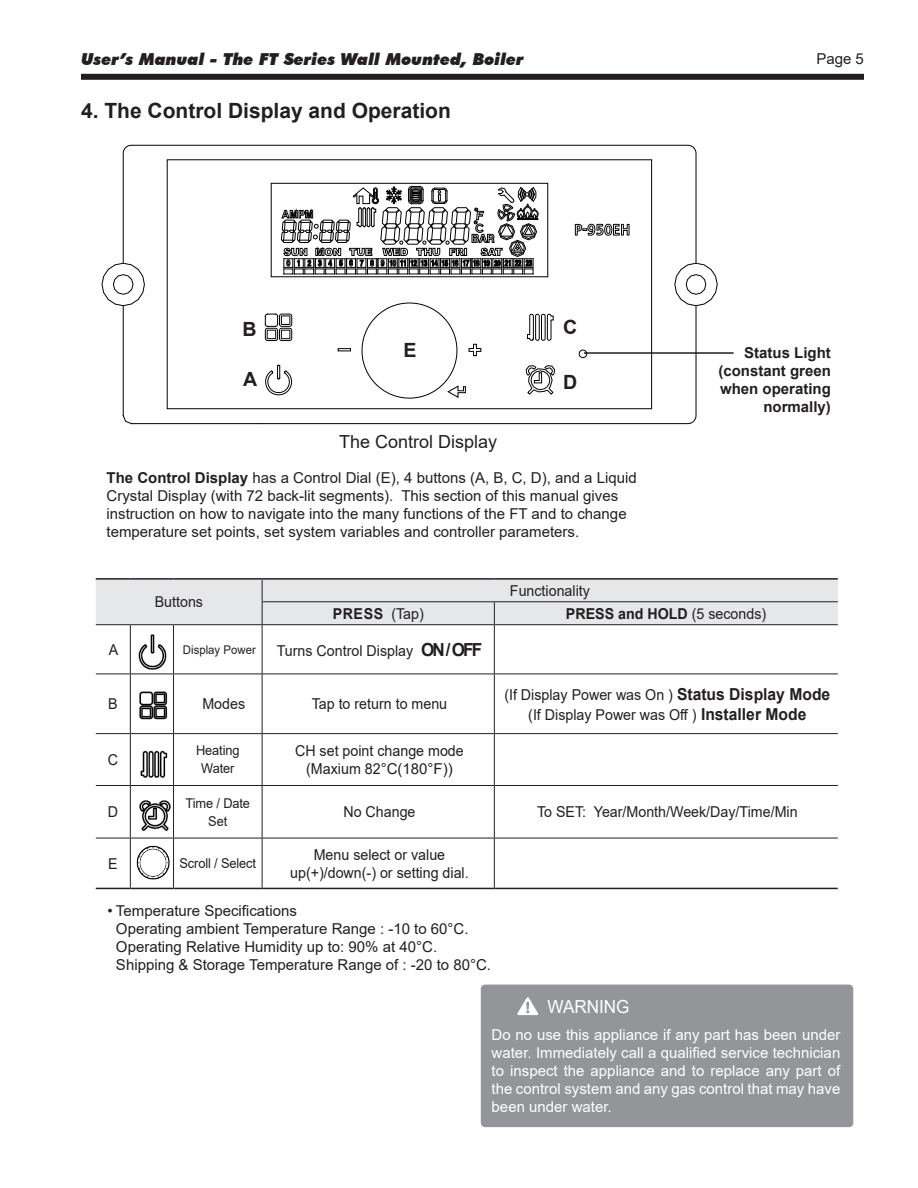
<style>
.page{position:relative;width:918px;height:1188px;background:#fff}
.page>*{position:absolute;margin:0;border:0;box-sizing:border-box;transform-origin:0 0}
.Section_Title{font:700 21px "Arial";color:#231f20}
.t1{font:700 19.65px "Arial";color:#231f20}
.t2{font:18px "Arial";color:#231f20}
.t3{font:18px "Arial";color:#fff;scale:.95 1}
.t4{font:italic 900 16.5px "Futura BT";color:#231f20}
.t5{font:15px/18px "Arial";color:#231f20}
.t6{font:15px/18px "Arial";color:#231f20;text-align:center;scale:.95 1}
.t7{font:15px/18px "Arial";color:#fff;text-align:justify}
.t8{font:700 15px/18px "Arial";color:#231f20;text-align:right}
.t9{font:700 15px "Arial";color:#231f20;scale:.95 1}
.t10{font:13.5px/18px "Arial";letter-spacing:-.01em;color:#231f20;text-align:center;scale:.95 1}
.t11{font:12px "Arial";color:#231f20;scale:.95 1}
.s1{font-weight:700}
.s2{font-weight:400}
.s3{font-weight:700;font-size:18px}
.s4{font-weight:700;font-size:16.5px}
</style>
<div class="page">
<div style="left:81px;top:74px;width:783px;height:6px;background:#231f20"></div>
<svg style="left:96px;top:625px;width:166px;height:263px"></svg>
<hr style="left:96px;top:578px;width:34px;height:2px;background:#231f20">
<hr style="left:130px;top:578px;width:44px;height:2px;background:#231f20">
<hr style="left:174px;top:578px;width:88px;height:2px;background:#231f20">
<hr style="left:262px;top:578px;width:232px;height:2px;background:#231f20">
<hr style="left:494px;top:578px;width:344px;height:2px;background:#231f20">
<hr style="left:96px;top:674px;width:34px;height:1px;background:#231f20">
<hr style="left:174px;top:674px;width:88px;height:1px;background:#231f20">
<hr style="left:494px;top:674px;width:344px;height:1px;background:#231f20">
<hr style="left:96px;top:733px;width:34px;height:1px;background:#231f20">
<hr style="left:130px;top:733px;width:44px;height:1px;background:#231f20">
<hr style="left:174px;top:733px;width:88px;height:1px;background:#231f20">
<hr style="left:494px;top:733px;width:344px;height:1px;background:#231f20">
<hr style="left:96px;top:785px;width:34px;height:1px;background:#231f20">
<hr style="left:174px;top:785px;width:88px;height:1px;background:#231f20">
<hr style="left:494px;top:785px;width:344px;height:1px;background:#231f20">
<hr style="left:130px;top:625px;width:1px;height:49px;background:#231f20">
<hr style="left:173px;top:625px;width:1px;height:49px;background:#231f20">
<hr style="left:262px;top:625px;width:1px;height:49px;background:#231f20">
<hr style="left:494px;top:625px;width:1px;height:49px;background:#231f20">
<hr style="left:130px;top:674px;width:1px;height:59px;background:#231f20">
<hr style="left:173px;top:674px;width:1px;height:59px;background:#231f20">
<hr style="left:262px;top:674px;width:232px;height:1px;background:#231f20">
<hr style="left:262px;top:674px;width:1px;height:59px;background:#231f20">
<hr style="left:494px;top:674px;width:1px;height:59px;background:#231f20">
<hr style="left:130px;top:734px;width:1px;height:51px;background:#231f20">
<hr style="left:173px;top:734px;width:1px;height:51px;background:#231f20">
<hr style="left:262px;top:733px;width:232px;height:1px;background:#231f20">
<hr style="left:262px;top:734px;width:1px;height:51px;background:#231f20">
<hr style="left:494px;top:734px;width:1px;height:51px;background:#231f20">
<hr style="left:130px;top:786px;width:1px;height:52px;background:#231f20">
<hr style="left:173px;top:786px;width:1px;height:52px;background:#231f20">
<hr style="left:262px;top:785px;width:232px;height:1px;background:#231f20">
<hr style="left:262px;top:786px;width:1px;height:52px;background:#231f20">
<hr style="left:494px;top:786px;width:1px;height:52px;background:#231f20">
<svg style="left:96px;top:579px;width:742px;height:46px;background:#dddee0"></svg>
<hr style="left:494px;top:624px;width:344px;height:1px;background:#231f20">
<hr style="left:96px;top:838px;width:34px;height:1px;background:#231f20">
<hr style="left:130px;top:838px;width:1px;height:50px;background:#231f20">
<hr style="left:174px;top:838px;width:88px;height:1px;background:#231f20">
<hr style="left:173px;top:838px;width:1px;height:50px;background:#231f20">
<hr style="left:262px;top:838px;width:232px;height:1px;background:#231f20">
<hr style="left:262px;top:838px;width:1px;height:50px;background:#231f20">
<hr style="left:494px;top:838px;width:344px;height:1px;background:#231f20">
<hr style="left:494px;top:838px;width:1px;height:50px;background:#231f20">
<hr style="left:96px;top:888px;width:34px;height:1px;background:#231f20">
<hr style="left:130px;top:888px;width:44px;height:1px;background:#231f20">
<hr style="left:174px;top:888px;width:88px;height:1px;background:#231f20">
<hr style="left:262px;top:888px;width:232px;height:1px;background:#231f20">
<hr style="left:494px;top:888px;width:344px;height:1px;background:#231f20">
<img style="left:132px;top:845px;width:47px;height:39px">
<hr style="left:584px;top:352px;width:150px;height:2px;background:#231f20">
<img style="left:117px;top:793px;width:70px;height:52px">
<img style="left:116px;top:630px;width:71px;height:97px">
<img style="left:117px;top:743px;width:70px;height:43px">
<svg style="left:394px;top:302px;width:31px;height:3px"></svg>
<svg style="left:122px;top:145px;width:575px;height:119px"></svg>
<hr style="left:131px;top:423px;width:130px;height:1px;background:#030303">
<svg style="left:260px;top:305px;width:437px;height:119px"></svg>
<svg style="left:101px;top:262px;width:44px;height:44px"></svg>
<svg style="left:674px;top:262px;width:44px;height:44px"></svg>
<hr style="left:123px;top:306px;width:1px;height:109px;background:#030303">
<svg style="left:122px;top:415px;width:9px;height:9px"></svg>
<div style="left:271px;top:183px;width:277px;height:94px;border:1px solid #030303"></div>
<svg style="left:281px;top:186px;width:258px;height:89px"></svg>
<svg style="left:525px;top:365px;width:30px;height:30px"></svg>
<svg style="left:527px;top:314px;width:27px;height:27px"></svg>
<svg style="left:575px;top:223px;width:55px;height:13px"></svg>
<div style="left:481px;top:985px;width:372px;height:142px;background:#939598;border-radius:4px"></div>
<svg style="left:517px;top:997px;width:21px;height:18px"></svg>
<p class="t1" style="left:376px;top:40px;width:69px">55page</p>
<p class="t4" style="left:81px;top:49px;width:444px">User’s Manual - The FT Series Wall Mounted, Boiler</p>
<p class="t5" style="left:816px;top:50px;width:49px">Page 5</p>
<p class="Section_Title" style="left:81px;top:96px;width:371px">4. The Control Display and Operation</p>
<p class="Section_Title" style="left:86px;top:53px;width:437px">SECTION 5 Control Display and Operation</p>
<p class="t1" style="left:243px;top:316px;width:16px">B</p>
<p class="t1" style="left:563px;top:314px;width:16px">C</p>
<p class="t1" style="left:403px;top:337px;width:15px">E</p>
<p class="t1" style="left:243px;top:366px;width:16px">A</p>
<p class="t1" style="left:563px;top:369px;width:16px">D</p>
<p class="t2" style="left:339px;top:429px;width:160px">The Control Display</p>
<p class="t5" style="left:107px;top:469px;width:532px"><span class="s1">The Control Display</span> has a Control Dial (E), 4 buttons (A, B, C, D), and a Liquid Crystal Display (with 72 back-lit segments). This section of this manual gives instruction on how to navigate into the many functions of the FT and to change temperature set points, set system variables and controller parameters.</p>
<p class="t8" style="left:718px;top:344px;width:114px">Status Light (constant green when operating normally)</p>
<p class="t6" style="left:155px;top:593px;width:52px">Buttons</p>
<p class="t6" style="left:510px;top:581px;width:86px">Functionality</p>
<p class="t9" style="left:333px;top:603px;width:97px">PRESS <span class="s2">(Tap)</span></p>
<p class="t9" style="left:566px;top:603px;width:212px">PRESS and HOLD <span class="s2">(5 seconds)</span></p>
<p class="t6" style="left:109px;top:640px;width:12px">A</p>
<p class="t11" style="left:183px;top:641px;width:78px">Display Power</p>
<p class="t6" style="left:277px;top:641px;width:218px">Turns Control Display <span class="s3">ON /OFF</span></p>
<p class="t6" style="left:108px;top:695px;width:12px">B</p>
<p class="t6" style="left:202px;top:695px;width:47px">Modes</p>
<p class="t6" style="left:312px;top:695px;width:144px">Tap to return to menu</p>
<p class="t6" style="left:504px;top:685px;width:345px;line-height:19.8px">(If Display Power was On ) <span class="s4">Status Display Mode </span>(If Display Power was Off ) <span class="s4">Installer Mode</span></p>
<p class="t6" style="left:108px;top:751px;width:12px">C</p>
<p class="t10" style="left:196px;top:742px;width:47px">Heating<br>Water</p>
<p class="t6" style="left:295px;top:742px;width:179px">CH set point change mode (Maxium 82°C(180°F))</p>
<p class="t6" style="left:108px;top:803px;width:12px">D</p>
<p class="t10" style="left:186px;top:794px;width:69px">Time / Date<br>Set</p>
<p class="t6" style="left:343px;top:803px;width:77px">No Change</p>
<p class="t6" style="left:537px;top:803px;width:276px">To SET: Year/Month/Week/Day/Time/Min</p>
<p class="t6" style="left:108px;top:854px;width:12px">E</p>
<p class="t10" style="left:180px;top:854px;width:82px">Scroll / Select</p>
<p class="t6" style="left:290px;top:845px;width:190px">Menu select or value up(+)/down(-) or setting dial.</p>
<p class="t5" style="left:116px;top:902px;width:377px;text-indent:-9px">• Temperature Specifications<br>Operating ambient Temperature Range : -10 to 60°C.<br>Operating Relative Humidity up to: 90% at 40°C.<br>Shipping &amp; Storage Temperature Range of : -20 to 80°C.</p>
<p class="t3" style="left:548px;top:994px;width:88px">WARNING</p>
<p class="t7" style="left:492px;top:1026px;width:350px">Do no use this appliance if any part has been under water. Immediately call a qualified service technician to inspect the appliance and to replace any part of the control system and any gas control that may have been under water.</p>
</div>
